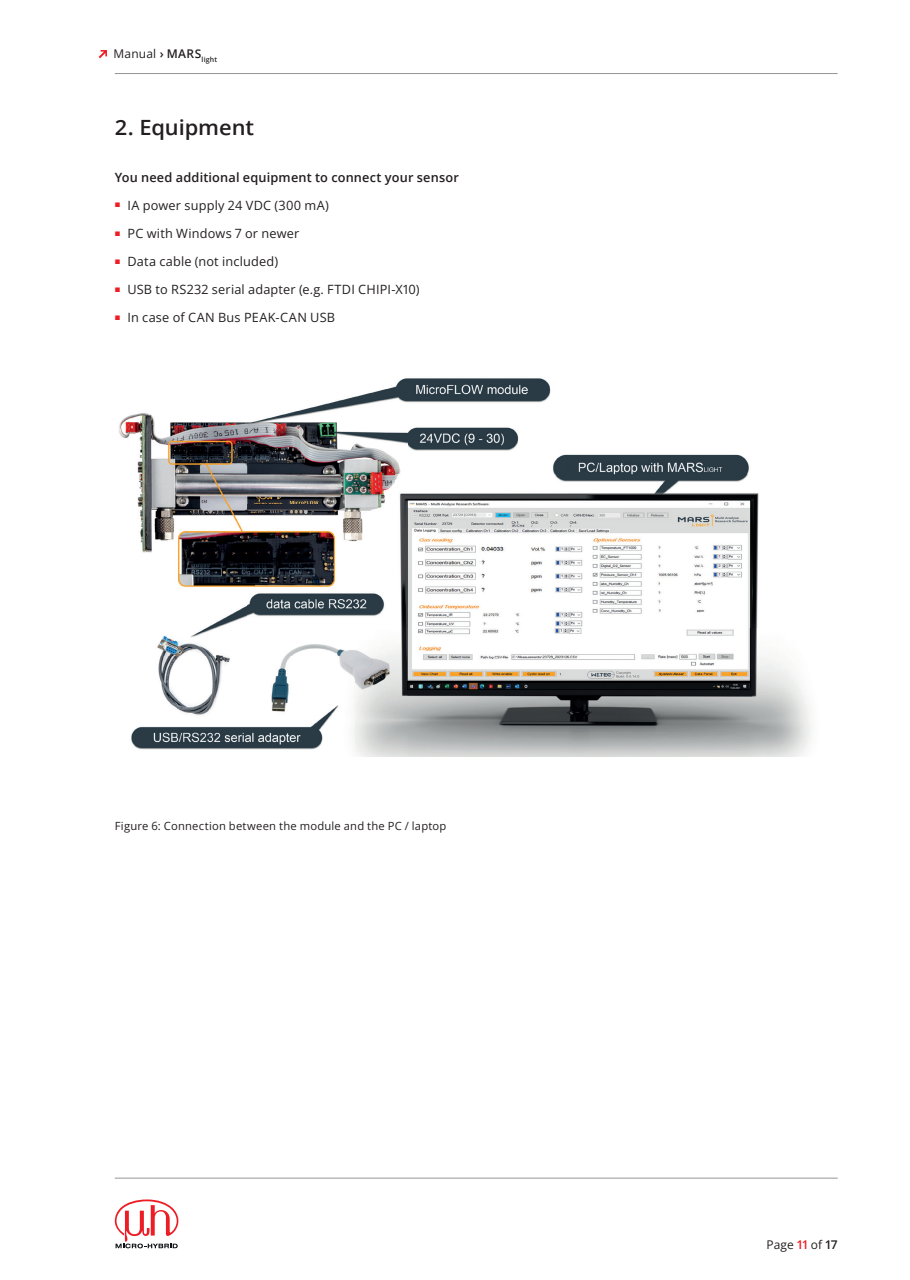
<style>
.page{position:relative;width:910px;height:1280px;background:#fff}
.page>*{position:absolute;margin:0;border:0;box-sizing:border-box;transform-origin:0 0}
.t1{font:600 21px "Open Sans";letter-spacing:-.005em;color:#231f20;scale:1.04 1}
.t2{font:12.75px "Open Sans";letter-spacing:.015em;color:#231f20}
.t3{font:600 12.75px "Open Sans";letter-spacing:.015em;color:#231f20}
.t4{font:12px "Open Sans";letter-spacing:.015em;color:#231f20}
.t5{font:11.25px "Open Sans";letter-spacing:.02em;color:#231f20}
.s1{font-weight:600}
.s2{font-weight:600;color:#ee1d23}
</style>
<div class="page">
<hr style="left:115px;top:73px;width:723px;height:1px;background:#939598">
<hr style="left:115px;top:1178px;width:723px;height:1px;background:#939598">
<svg style="left:99px;top:50px;width:8px;height:8px"></svg>
<img style="left:118px;top:378px;width:291px;height:127px">
<img style="left:409px;top:378px;width:322px;height:97px">
<img style="left:731px;top:454px;width:80px;height:303px">
<img style="left:138px;top:505px;width:257px;height:151px">
<img style="left:131px;top:656px;width:278px;height:101px">
<svg style="left:115px;top:1199px;width:63px;height:49px"></svg>
<img style="left:395px;top:475px;width:383px;height:257px">
<p class="t4" style="left:114px;top:46px;width:105px">Manual <span class="s1">› MARS</span><sub>light</sub></p>
<h1 class="t1" style="left:115px;top:113px;width:135px">2. Equipment</h1>
<p class="t3" style="left:115px;top:168px;width:346px">You need additional equipment to connect your sensor</p>
<p class="t2" style="left:115px;top:196px;width:216px"><sup>■</sup> IA power supply 24 VDC (300 mA)</p>
<p class="t2" style="left:115px;top:224px;width:186px"><sup>■</sup> PC with Windows 7 or newer</p>
<p class="t2" style="left:115px;top:253px;width:165px"><sup>■</sup> Data cable (not included)</p>
<p class="t2" style="left:115px;top:281px;width:306px"><sup>■</sup> USB to RS232 serial adapter (e.g. FTDI CHIPI-X10)</p>
<p class="t2" style="left:115px;top:309px;width:222px"><sup>■</sup> In case of CAN Bus PEAK-CAN USB</p>
<p class="t5" style="left:115px;top:818px;width:333px">Figure 6: Connection between the module and the PC / laptop</p>
<p class="t4" style="left:766px;top:1236px;width:73px">Page <span class="s2">11</span> of <span class="s1">17</span></p>
</div>
